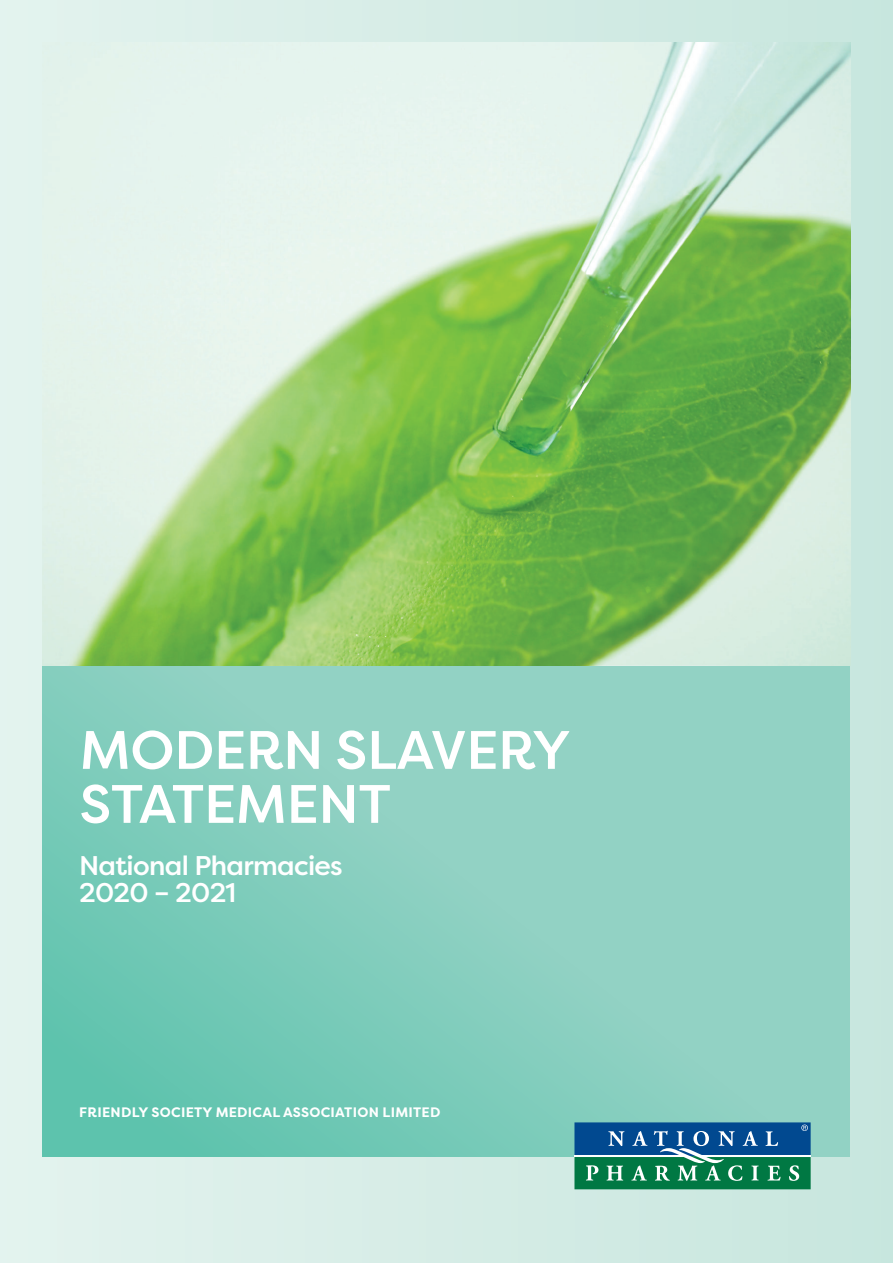
<style>
.page{position:relative;width:893px;height:1263px;background:#fff}
.page>*{position:absolute;margin:0;border:0;box-sizing:border-box;transform-origin:0 0}
.t1{font:500 54px/54px "Filson Pro";letter-spacing:-.005em;color:#fff}
.t2{font:500 27px/27px "Filson Pro";letter-spacing:-.025em;color:#fff}
.t3{font:700 13.65px "Filson Pro";letter-spacing:.02em;color:#fff}
</style>
<div class="page">
<div style="left:0;top:0;width:893px;height:1263px;background:linear-gradient(to right,#e3f3ee,#c8e6de)"></div>
<svg style="left:43px;top:665px;width:807px;height:492px;background:#84cebe"></svg>
<svg style="left:574px;top:1122px;width:237px;height:67px;background:#1f737c"></svg>
<hr style="left:574px;top:1155px;width:112px;height:2px;background:#fff">
<hr style="left:699px;top:1155px;width:112px;height:2px;background:#fff">
<img style="left:43px;top:43px;width:807px;height:622px">
<h1 class="t1" style="left:80px;top:722px;width:492px">MODERN SLAVERY<br>STATEMENT</h1>
<h2 class="t2" style="left:79px;top:852px;width:265px">National Pharmacies<br>2020 – 2021</h2>
<p class="t3" style="left:79px;top:1103px;width:363px">FRIENDLY SOCIETY MEDICAL ASSOCIATION LIMITED</p>
</div>
